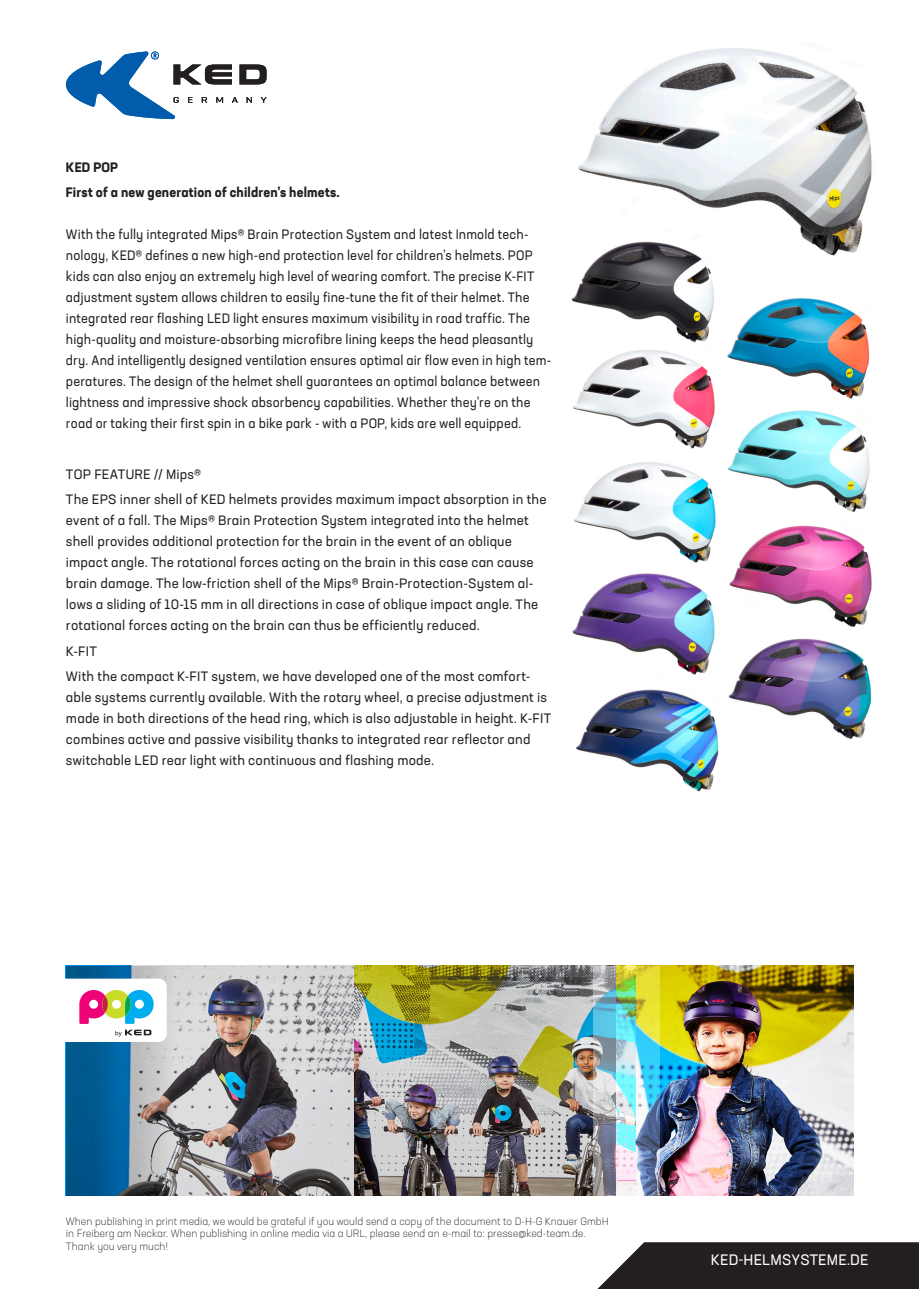
<style>
.page{position:relative;width:919px;height:1289px;background:#fff}
.page>*{position:absolute;margin:0;border:0;box-sizing:border-box;transform-origin:0 0}
.t1{font:15px "Neusa Next Std";letter-spacing:.01em;color:#fff}
.t2{font:13.5px/21px "Neusa Next Std";letter-spacing:.01em;color:#231f20}
.t3{font:13.5px/21px "Neusa Next Std";letter-spacing:.01em;color:#231f20;scale:.96 1}
.t4{font:700 13.5px/25.2px "Neusa Next Std";letter-spacing:.01em;color:#231f20;scale:.96 1}
.t5{font:300 10.5px/12.6px "Neusa Next Std";color:#231f20}
</style>
<div class="page">
<img style="left:353px;top:965px;width:240px;height:230px">
<img style="left:571px;top:273px;width:143px;height:70px">
<svg style="left:598px;top:1242px;width:320px;height:46px;background:#343031"></svg>
<img style="left:185px;top:965px;width:168px;height:230px">
<svg style="left:66px;top:965px;width:119px;height:230px;background:#5885a3"></svg>
<img style="left:659px;top:965px;width:194px;height:230px">
<img style="left:593px;top:965px;width:66px;height:230px">
<svg style="left:66px;top:51px;width:200px;height:68px"></svg>
<div style="left:41px;top:978px;width:126px;height:63px;background:#fff;border-radius:8px"></div>
<svg style="left:79px;top:990px;width:75px;height:46px"></svg>
<img style="left:578px;top:48px;width:294px;height:225px">
<img style="left:576px;top:689px;width:143px;height:103px">
<img style="left:728px;top:410px;width:142px;height:102px">
<img style="left:728px;top:638px;width:143px;height:101px">
<img style="left:727px;top:298px;width:143px;height:101px">
<img style="left:729px;top:525px;width:143px;height:102px">
<img style="left:572px;top:573px;width:143px;height:102px">
<img style="left:574px;top:462px;width:142px;height:101px">
<img style="left:573px;top:350px;width:142px;height:99px">
<p class="t4" style="left:66px;top:154px;width:287px">KED POP<br>First of a new generation of children’s helmets.</p>
<p class="t3" style="left:66px;top:224px;width:507px">With the fully integrated Mips® Brain Protection System and latest Inmold tech&shy;nology, KED® defines a new high-end protection level for children’s helmets. POP kids can also enjoy an extremely high level of wearing comfort. The precise K-FIT adjustment system allows children to easily fine-tune the fit of their helmet. The integrated rear flashing LED light ensures maximum visibility in road traffic. The high-quality and moisture-absorbing microfibre lining keeps the head pleasantly dry. And intelligently designed ventilation ensures optimal air flow even in high tem&shy;peratures. The design of the helmet shell guarantees an optimal balance between lightness and impressive shock absorbency capabilities. Whether they’re on the road or taking their first spin in a bike park - with a POP, kids are well equipped.</p>
<p class="t2" style="left:66px;top:461px;width:482px;line-height:25.2px">TOP FEATURE // Mips®<br>The EPS inner shell of KED helmets provides maximum impact absorption in the</p>
<p class="t2" style="left:66px;top:510px;width:474px">event of a fall. The Mips® Brain Protection System integrated into the helmet shell provides additional protection for the brain in the event of an oblique impact angle. The rotational forces acting on the brain in this case can cause brain damage. The low-friction shell of the Mips® Brain-Protection-System al&shy;lows a sliding of 10-15 mm in all directions in case of oblique impact angle. The rotational forces acting on the brain can thus be efficiently reduced.</p>
<p class="t2" style="left:66px;top:638px;width:466px;line-height:25.2px">K-FIT<br>With the compact K-FIT system, we have developed one of the most comfort-</p>
<p class="t2" style="left:66px;top:686px;width:487px">able systems currently available. With the rotary wheel, a precise adjustment is made in both directions of the head ring, which is also adjustable in height. K-FIT combines active and passive visibility thanks to integrated rear reflector and switchable LED rear light with continuous and flashing mode.</p>
<p class="t5" style="left:66px;top:1214px;width:544px">When publishing in print media, we would be grateful if you would send a copy of the document to D-H-G Knauer GmbH in Freiberg am Neckar. When publishing in online media via a URL, please send an e-mail to: presse@ked-team.de.<br>Thank you very much!</p>
<p class="t1" style="left:711px;top:1250px;width:159px">KED-HELMSYSTEME.DE</p>
</div>
